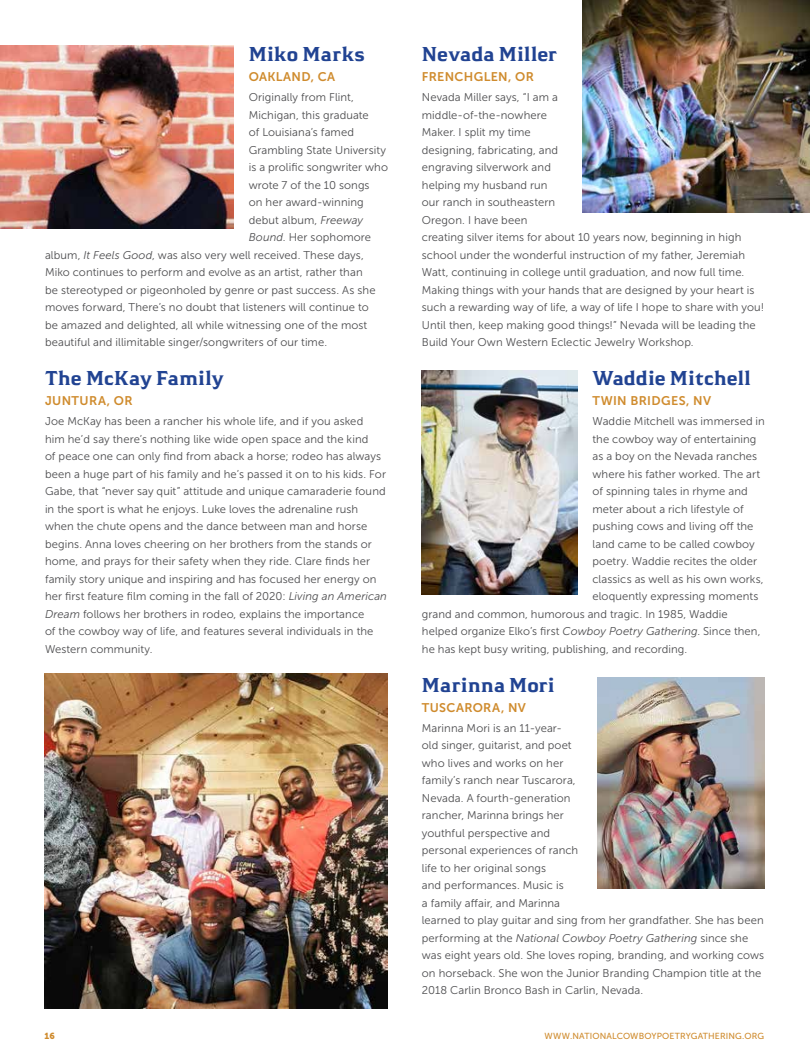
<style>
.page{position:relative;width:810px;height:1054px;background:#fff}
.page>*{position:absolute;margin:0;border:0;box-sizing:border-box;transform-origin:0 0}
.t1{font:700 20px "Hideout";color:#214392}
.t2{font:12.5px "Museo Sans 700";letter-spacing:.03em;color:#cf8b2d}
.t3{font:11.25px/17.5px "Museo Sans 300";letter-spacing:.005em;color:#4d4d4f}
.t4{font:8.75px "Museo Sans 500";letter-spacing:.02em;color:#cf8b2d}
.t5{font:8.75px "Museo Sans 900";color:#cf8b2d}
.s1{font-style:italic}
</style>
<div class="page">
<img style="left:422px;top:371px;width:155px;height:223px">
<img style="left:597px;top:677px;width:168px;height:211px">
<img style="left:45px;top:673px;width:343px;height:335px">
<img style="left:0;top:45px;width:234px;height:183px">
<img style="left:582px;top:0;width:228px;height:212px">
<h1 class="t1" style="left:249px;top:41px;width:118px">Miko Marks</h1>
<p class="t2" style="left:249px;top:70px;width:88px">OAKLAND, CA</p>
<p class="t3" style="left:249px;top:88px;width:107px">Originally from Flint,</p>
<p class="t3" style="left:249px;top:106px;width:122px">Michigan, this graduate</p>
<p class="t3" style="left:249px;top:123px;width:107px">of Louisiana’s famed</p>
<p class="t3" style="left:249px;top:141px;width:139px">Grambling State University</p>
<p class="t3" style="left:249px;top:158px;width:141px">is a prolific songwriter who</p>
<p class="t3" style="left:249px;top:176px;width:122px">wrote 7 of the 10 songs</p>
<p class="t3" style="left:249px;top:193px;width:117px">on her award-winning</p>
<p class="t3" style="left:249px;top:211px;width:116px">debut album, <span class="s1">Freeway</span></p>
<p class="t3" style="left:249px;top:228px;width:124px"><span class="s1">Bound</span>. Her sophomore</p>
<p class="t3" style="left:45px;top:246px;width:320px">album, <span class="s1">It Feels Good</span>, was also very well received. These days,</p>
<p class="t3" style="left:45px;top:263px;width:319px">Miko continues to perform and evolve as an artist, rather than</p>
<p class="t3" style="left:45px;top:281px;width:332px">be stereotyped or pigeonholed by genre or past success. As she</p>
<p class="t3" style="left:45px;top:298px;width:325px">moves forward, There’s no doubt that listeners will continue to</p>
<p class="t3" style="left:45px;top:316px;width:324px">be amazed and delighted, all while witnessing one of the most</p>
<p class="t3" style="left:45px;top:333px;width:284px">beautiful and illimitable singer/songwriters of our time.</p>
<h1 class="t1" style="left:45px;top:364px;width:180px">The McKay Family</h1>
<p class="t2" style="left:45px;top:393px;width:89px">JUNTURA, OR</p>
<p class="t3" style="left:45px;top:412px;width:343px">Joe McKay has been a rancher his whole life, and if you asked<br>him he’d say there’s nothing like wide open space and the kind<br>of peace one can only find from aback a horse; rodeo has always been a huge part of his family and he’s passed it on to his kids. For Gabe, that “never say quit” attitude and unique camaraderie found in the sport is what he enjoys. Luke loves the adrenaline rush when the chute opens and the dance between man and horse begins. Anna loves cheering on her brothers from the stands or home, and prays for their safety when they ride. Clare finds her family story unique and inspiring and has focused her energy on her first feature film coming in the fall of 2020: <span class="s1">Living an American Dream</span> follows her brothers in rodeo, explains the importance<br>of the cowboy way of life, and features several individuals in the Western community.</p>
<h1 class="t1" style="left:422px;top:41px;width:137px">Nevada Miller</h1>
<p class="t2" style="left:422px;top:70px;width:114px">FRENCHGLEN, OR</p>
<p class="t3" style="left:422px;top:88px;width:344px">Nevada Miller says, “I am a<br>middle-of-the-nowhere<br>Maker. I split my time<br>designing, fabricating, and<br>engraving silverwork and<br>helping my husband run<br>our ranch in southeastern<br>Oregon. I have been<br>creating silver items for about 10 years now, beginning in high school under the wonderful instruction of my father, Jeremiah Watt, continuing in college until graduation, and now full time.<br>Making things with your hands that are designed by your heart is such a rewarding way of life, a way of life I hope to share with you!<br>Until then, keep making good things!” Nevada will be leading the Build Your Own Western Eclectic Jewelry Workshop.</p>
<h1 class="t1" style="left:592px;top:364px;width:160px">Waddie Mitchell</h1>
<p class="t2" style="left:592px;top:393px;width:120px">TWIN BRIDGES, NV</p>
<p class="t3" style="left:592px;top:412px;width:174px">Waddie Mitchell was immersed in</p>
<p class="t3" style="left:592px;top:430px;width:165px">the cowboy way of entertaining</p>
<p class="t3" style="left:592px;top:447px;width:166px">as a boy on the Nevada ranches</p>
<p class="t3" style="left:592px;top:465px;width:169px">where his father worked. The art</p>
<p class="t3" style="left:592px;top:482px;width:157px">of spinning tales in rhyme and</p>
<p class="t3" style="left:592px;top:500px;width:153px">meter about a rich lifestyle of</p>
<p class="t3" style="left:592px;top:517px;width:162px">pushing cows and living off the</p>
<p class="t3" style="left:592px;top:535px;width:164px">land came to be called cowboy</p>
<p class="t3" style="left:592px;top:552px;width:166px">poetry. Waddie recites the older</p>
<p class="t3" style="left:592px;top:570px;width:173px">classics as well as his own works,</p>
<p class="t3" style="left:592px;top:587px;width:167px">eloquently expressing moments</p>
<p class="t3" style="left:422px;top:605px;width:307px">grand and common, humorous and tragic. In 1985, Waddie</p>
<p class="t3" style="left:422px;top:622px;width:340px">helped organize Elko’s first <span class="s1">Cowboy Poetry Gathering</span>. Since then,</p>
<p class="t3" style="left:422px;top:640px;width:267px">he has kept busy writing, publishing, and recording.</p>
<h1 class="t1" style="left:422px;top:671px;width:134px">Marinna Mori</h1>
<p class="t2" style="left:422px;top:700px;width:106px">TUSCARORA, NV</p>
<p class="t3" style="left:422px;top:718px;width:344px">Marinna Mori is an 11-year-<br>old singer, guitarist, and poet<br>who lives and works on her<br>family’s ranch near Tuscarora,<br>Nevada. A fourth-generation<br>rancher, Marinna brings her<br>youthful perspective and<br>personal experiences of ranch<br>life to her original songs<br>and performances. Music is<br>a family affair, and Marinna<br>learned to play guitar and sing from her grandfather. She has been performing at the <span class="s1">National Cowboy Poetry Gathering</span> since she was eight years old. She loves roping, branding, and working cows on horseback. She won the Junior Branding Champion title at the 2018 Carlin Bronco Bash in Carlin, Nevada.</p>
<p class="t5" style="left:45px;top:1030px;width:12px">16</p>
<p class="t4" style="left:545px;top:1030px;width:221px">WWW.NATIONALCOWBOYPOETRYGATHERING.ORG</p>
</div>
